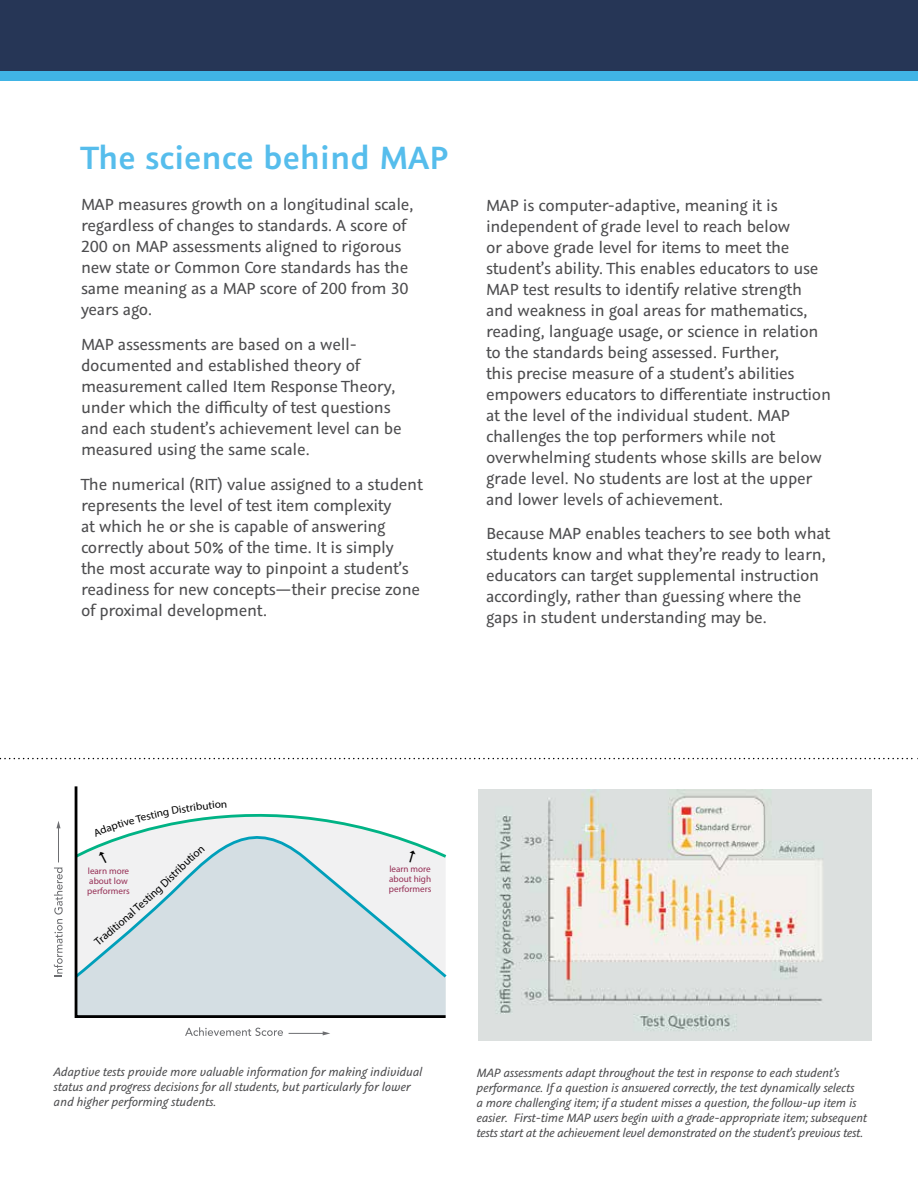
<style>
.page{position:relative;width:918px;height:1188px;background:#fff}
.page>*{position:absolute;margin:0;border:0;box-sizing:border-box;transform-origin:0 0}
.t1{font:600 36px "Graublau Sans";color:#56bdec}
.t2{font:18px/21px "Graublau Sans";letter-spacing:-.015em;color:#4d4d4f}
.t3{font:italic 13.5px/15px "Graublau Sans";letter-spacing:-.02em;color:#4d4d4f}
.t4{font:800 11.25px "Avenir LT Std";color:#000}
.t5{font:500 9.15px/9.9px "Avenir LT Std";color:#952d54;text-align:justify}
</style>
<div class="page">
<svg style="left:185px;top:1027px;width:98px;height:9px"></svg>
<svg style="left:54px;top:868px;width:9px;height:108px"></svg>
<hr style="left:289px;top:1033px;width:35px;height:1px;background:#6d6e71">
<svg style="left:323px;top:1031px;width:7px;height:4px"></svg>
<hr style="left:58px;top:827px;width:1px;height:35px;background:#6d6e71">
<svg style="left:56px;top:821px;width:5px;height:7px"></svg>
<svg style="left:74px;top:864px;width:373px;height:154px"></svg>
<img style="left:478px;top:789px;width:394px;height:251px">
<div style="left:0;top:0;width:918px;height:75px;background:#263656"></div>
<div style="left:0;top:72px;width:918px;height:9px;background:#40b4e5"></div>
<svg style="left:0;top:758px;width:918px;height:1px"></svg>
<svg style="left:94px;top:933px;width:15px;height:13px"></svg>
<svg style="left:155px;top:877px;width:15px;height:18px"></svg>
<svg style="left:74px;top:786px;width:373px;height:78px"></svg>
<h1 class="t1" style="left:81px;top:136px;width:369px">The science behind MAP</h1>
<p class="t2" style="left:81px;top:194px;width:334px">MAP measures growth on a longitudinal scale, regardless of changes to standards. A score of 200 on MAP assessments aligned to rigorous new state or Common Core standards has the same meaning as a MAP score of 200 from 30 years ago.</p>
<p class="t2" style="left:81px;top:334px;width:322px">MAP assessments are based on a well&shy;documented and established theory of measurement called Item Response Theory, under which the difficulty of test questions and each student’s achievement level can be measured using the same scale.</p>
<p class="t2" style="left:81px;top:473px;width:343px">The numerical (RIT) value assigned to a student represents the level of test item complexity<br>at which he or she is capable of answering correctly about 50% of the time. It is simply<br>the most accurate way to pinpoint a student’s readiness for new concepts—their precise zone of proximal development.</p>
<p class="t2" style="left:486px;top:194px;width:347px">MAP is computer-adaptive, meaning it is independent of grade level to reach below<br>or above grade level for items to meet the student’s ability. This enables educators to use MAP test results to identify relative strength and weakness in goal areas for mathematics, reading, language usage, or science in relation to the standards being assessed. Further,<br>this precise measure of a student’s abilities empowers educators to differentiate instruction at the level of the individual student. MAP challenges the top performers while not overwhelming students whose skills are below grade level. No students are lost at the upper and lower levels of achievement.</p>
<p class="t2" style="left:486px;top:523px;width:346px">Because MAP enables teachers to see both what students know and what they’re ready to learn, educators can target supplemental instruction accordingly, rather than guessing where the gaps in student understanding may be.</p>
<p class="t4" style="left:163px;top:875px;width:31px;rotate:-44deg">istribu</p>
<p class="t5" style="left:389px;top:864px;width:44px">learn more about high performers</p>
<p class="t5" style="left:87px;top:866px;width:44px;text-align:left">learn more about low performers</p>
<p class="t4" style="left:131px;top:904px;width:29px;rotate:-42deg">Testin</p>
<p class="t4" style="left:102px;top:929px;width:37px;rotate:-41deg">ditional</p>
<p class="t3" style="left:54px;top:1064px;width:370px">Adaptive tests provide more valuable information for making individual status and progress decisions for all students, but particularly for lower and higher performing students.</p>
<p class="t3" style="left:476px;top:1065px;width:392px">MAP assessments adapt throughout the test in response to each student’s performance. If a question is answered correctly, the test dynamically selects<br>a more challenging item; if a student misses a question, the follow-up item is easier. First-time MAP users begin with a grade-appropriate item; subsequent tests start at the achievement level demonstrated on the student’s previous test.</p>
</div>
